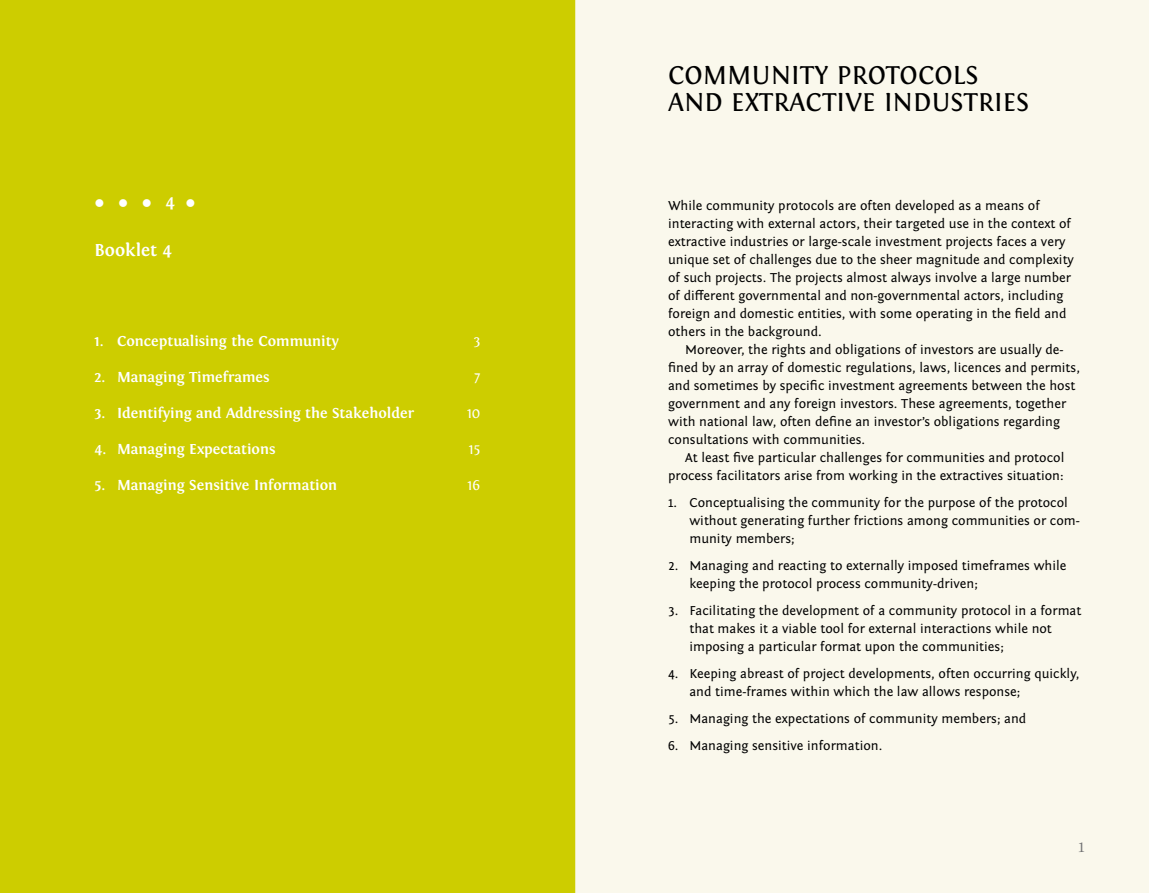
<style>
.page{position:relative;width:1149px;height:893px;background:#fff}
.page>*{position:absolute;margin:0;border:0;box-sizing:border-box;transform-origin:0 0}
.t1{font:27px/27px "Fontin";color:#000}
.t2{font:700 18px "Fontin";color:#fff}
.t3{font:700 15px "Fontin";color:#fff}
.t4{font:15px "Fontin";color:#fff}
.t5{font:15px "Adobe Jenson Pro";color:#707172}
.t6{font:13.5px/18px "Fontin Sans";color:#000}
</style>
<div class="page">
<div style="left:0;top:0;width:1148px;height:893px;background:#faf8ec"></div>
<div style="left:0;top:0;width:575px;height:893px;background:#cdcd00"></div>
<h2 class="t2" style="left:94px;top:192px;width:103px">● ● ● 4 ●</h2>
<h2 class="t2" style="left:94px;top:240px;width:79px">Booklet 4</h2>
<p class="t3" style="left:94px;top:333px;width:246px">1. Conceptualising the Community</p>
<p class="t4" style="left:473px;top:333px;width:8px">3</p>
<p class="t3" style="left:94px;top:369px;width:176px">2. Managing Timeframes</p>
<p class="t4" style="left:474px;top:369px;width:8px">7</p>
<p class="t3" style="left:94px;top:405px;width:321px">3. Identifying and Addressing the Stakeholder</p>
<p class="t4" style="left:467px;top:405px;width:15px">10</p>
<p class="t3" style="left:94px;top:441px;width:182px">4. Managing Expectations</p>
<p class="t4" style="left:469px;top:441px;width:13px">15</p>
<p class="t3" style="left:94px;top:477px;width:244px">5. Managing Sensitive Information</p>
<p class="t4" style="left:467px;top:477px;width:14px">16</p>
<h1 class="t1" style="left:668px;top:61px;width:362px">COMMUNITY PROTOCOLS<br>AND EXTRACTIVE I NDUSTRIES</h1>
<p class="t6" style="left:668px;top:197px;width:407px">While community protocols are often developed as a means of interacting with external actors, their targeted use in the context of extractive industries or large-scale investment projects faces a very unique set of challenges due to the sheer magnitude and complexity of such projects. The projects almost always involve a large number of different governmental and non-governmental actors, including foreign and domestic entities, with some operating in the field and others in the background.</p>
<p class="t6" style="left:668px;top:341px;width:413px;text-indent:17px">Moreover, the rights and obligations of investors are usually de&shy;fined by an array of domestic regulations, laws, licences and permits, and sometimes by specific investment agreements between the host government and any foreign investors. These agreements, together with national law, often define an investor’s obligations regarding consultations with communities.</p>
<p class="t6" style="left:668px;top:449px;width:397px;text-align:right">At least five particular challenges for communities and protocol process facilitators arise from working in the extractives situation:</p>
<p class="t6" style="left:689px;top:494px;width:392px;text-indent:-21px">1. Conceptualising the community for the purpose of the protocol without generating further frictions among communities or com&shy;munity members;</p>
<p class="t6" style="left:689px;top:557px;width:378px;text-indent:-21px">2. Managing and reacting to externally imposed timeframes while keeping the protocol process community-driven;</p>
<p class="t6" style="left:689px;top:602px;width:393px;text-indent:-21px">3. Facilitating the development of a community protocol in a format that makes it a viable tool for external interactions while not imposing a particular format upon the communities;</p>
<p class="t6" style="left:689px;top:665px;width:391px;text-indent:-21px">4. Keeping abreast of project developments, often occurring quickly, and time-frames within which the law allows response;</p>
<p class="t6" style="left:668px;top:710px;width:359px">5. Managing the expectations of community members; and</p>
<p class="t6" style="left:668px;top:737px;width:216px">6. Managing sensitive information.</p>
<p class="t5" style="left:1077px;top:839px;width:9px">1</p>
</div>
